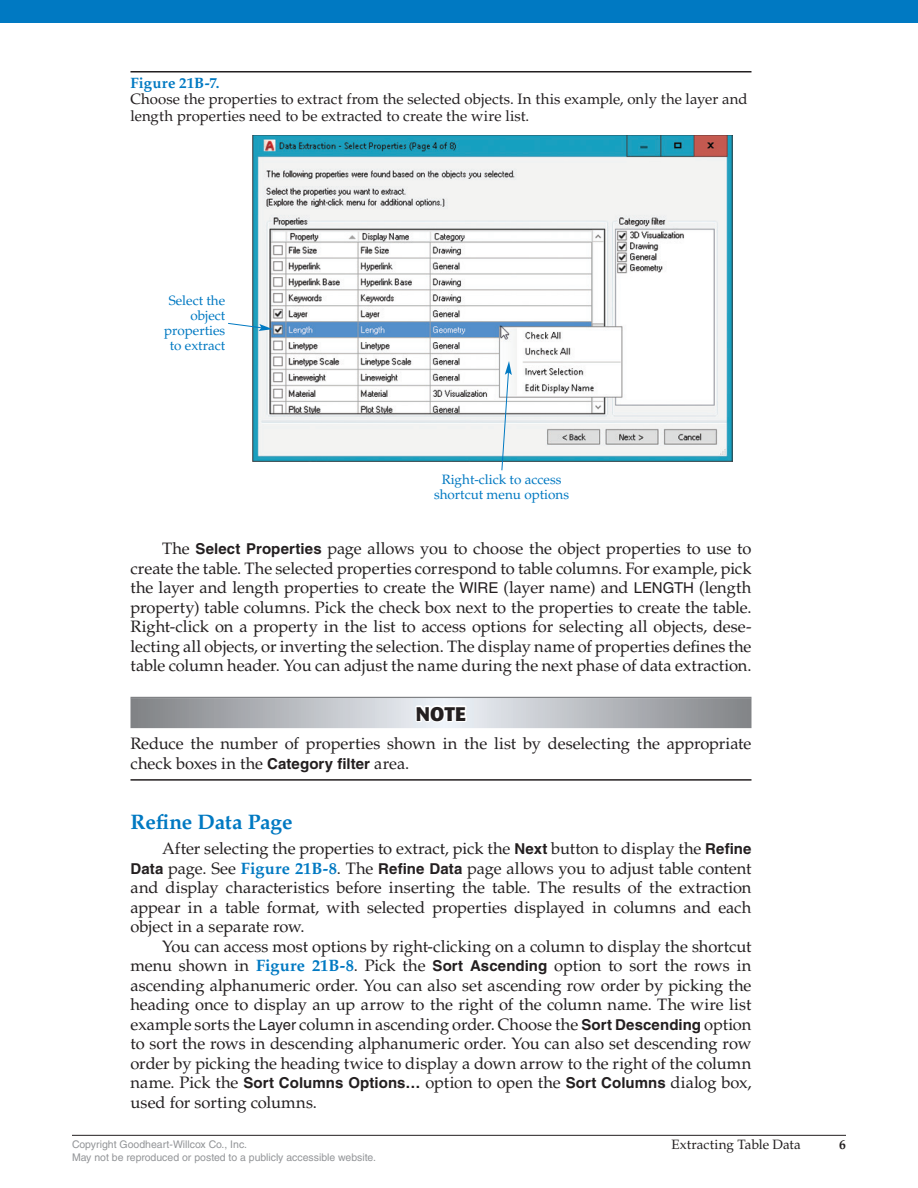
<style>
.page{position:relative;width:918px;height:1188px;background:#fff}
.page>*{position:absolute;margin:0;border:0;box-sizing:border-box;transform-origin:0 0}
.t1{font:700 21px "Palatino";letter-spacing:-.01em;color:#0079c2}
.t2{font:700 19.5px "Formata";color:#231f20}
.t3{font:16.5px/19.5px "Palatino";letter-spacing:-.005em;color:#231f20;text-align:justify}
.t4{font:15px/16.5px "Palatino";letter-spacing:.005em;color:#231f20}
.t5{font:700 15px "Palatino";letter-spacing:.005em;color:#0079c2}
.t6{font:13.5px/15px "Palatino";color:#0079c2;text-align:right}
.t7{font:13.5px "Palatino LT Std";color:#231f20}
.t8{font:700 13.5px "Palatino LT Std";color:#231f20}
.t9{font:10.5px "Helvetica LT Std";color:#939598}
.s1{font-family:"Helvetica LT Std";font-weight:700;font-size:15px}
.s2{font-family:"Helvetica LT Std";font-size:15px}
.s3{font-weight:700;color:#0079c2}
</style>
<div class="page">
<div style="left:0;top:0;width:918px;height:22px;background:#0079c2"></div>
<hr style="left:72px;top:1135px;width:774px;height:1px;background:#231f20">
<hr style="left:130px;top:697px;width:622px;height:1px;background:#808285">
<svg style="left:130px;top:698px;width:622px;height:30px;background:#b3b5ba"></svg>
<hr style="left:130px;top:779px;width:622px;height:2px;background:#231f20">
<svg style="left:414px;top:696px;width:55px;height:29px"></svg>
<hr style="left:130px;top:71px;width:622px;height:2px;background:#231f20">
<img style="left:252px;top:135px;width:480px;height:326px">
<svg style="left:228px;top:322px;width:45px;height:9px"></svg>
<svg style="left:501px;top:361px;width:11px;height:110px"></svg>
<p class="t5" style="left:130px;top:74px;width:91px">Figure 21B‑7.</p>
<p class="t4" style="left:130px;top:91px;width:619px">Choose the properties to extract from the selected objects. In this example, only the layer and length properties need to be extracted to create the wire list.</p>
<p class="t6" style="left:164px;top:293px;width:63px">Select the object properties to extract</p>
<p class="t6" style="left:434px;top:472px;width:137px;text-align:center">Right-click to access shortcut menu options</p>
<p class="t3" style="left:130px;top:539px;width:623px;text-indent:32px">The <span class="s1">Select Properties</span> page allows you to choose the object properties to use to create the table. The selected properties correspond to table columns. For example, pick the layer and length properties to create the <span class="s2">WIRE</span> (layer name) and <span class="s2">LENGTH</span> (length property) table columns. Pick the check box next to the properties to create the table.<br>Right-click on a property in the list to access options for selecting all objects, dese&shy;lecting all objects, or inverting the selection. The display name of properties defines the table column header. You can adjust the name during the next phase of data extraction.</p>
<p class="t2" style="left:416px;top:702px;width:52px">NOTE</p>
<p class="t3" style="left:130px;top:734px;width:622px">Reduce the number of properties shown in the list by deselecting the appropriate check boxes in the <span class="s1">Category filter</span> area.</p>
<p class="t1" style="left:130px;top:809px;width:164px">Refine Data Page</p>
<p class="t3" style="left:131px;top:839px;width:623px;text-indent:31px">After selecting the properties to extract, pick the <span class="s1">Next</span> button to display the <span class="s1">Refine Data</span> page. See <span class="s3">Figure 21B‑8</span>. The <span class="s1">Refine Data</span> page allows you to adjust table content and display characteristics before inserting the table. The results of the extraction appear in a table format, with selected properties displayed in columns and each object in a separate row.</p>
<p class="t3" style="left:130px;top:937px;width:623px;text-indent:32px">You can access most options by right-clicking on a column to display the shortcut menu shown in <span class="s3">Figure 21B‑8</span>. Pick the <span class="s1">Sort Ascending</span> option to sort the rows in ascending alphanumeric order. You can also set ascending row order by picking the heading once to display an up arrow to the right of the column name. The wire list example sorts the <span class="s2">Layer</span> column in ascending order. Choose the <span class="s1">Sort Descending</span> option to sort the rows in descending alphanumeric order. You can also set descending row order by picking the heading twice to display a down arrow to the right of the column name. Pick the <span class="s1">Sort Columns Options…</span> option to open the <span class="s1">Sort Columns</span> dialog box, used for sorting columns.</p>
<p class="t9" style="left:72px;top:1138px;width:177px">Copyright Goodheart-Willcox Co., Inc.</p>
<p class="t7" style="left:672px;top:1137px;width:131px">Extracting Table Data</p>
<p class="t8" style="left:839px;top:1137px;width:8px">6</p>
<p class="t9" style="left:72px;top:1151px;width:306px">May not be reproduced or posted to a publicly accessible website.</p>
</div>
